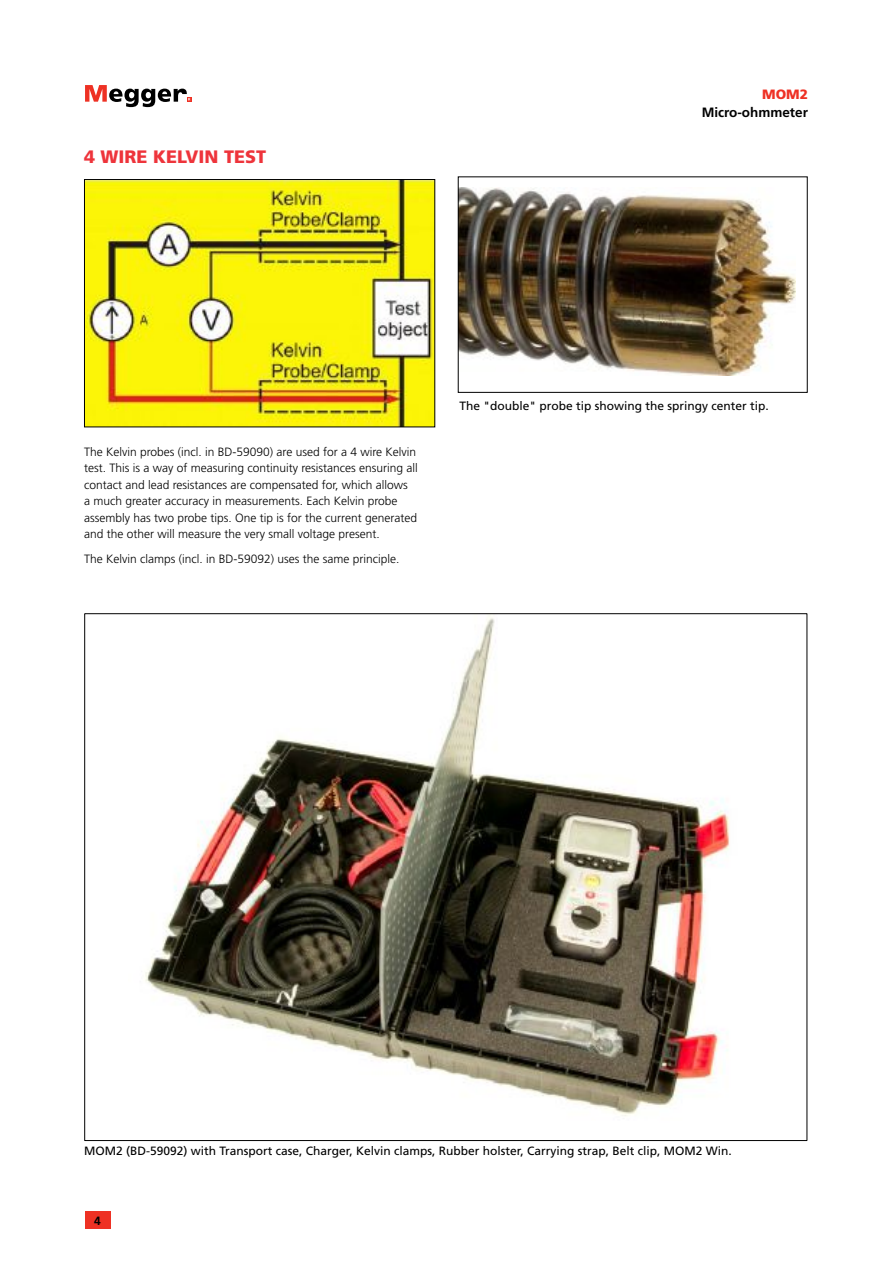
<style>
.page{position:relative;width:893px;height:1263px;background:#fff}
.page>*{position:absolute;margin:0;border:0;box-sizing:border-box;transform-origin:0 0}
.t1{font:900 18px "Frutiger LT Std";color:#ee343b}
.t2{font:700 13.5px "Frutiger LT Std";color:#000}
.t3{font:900 13.5px "Frutiger LT Std";color:#ee3124}
.t4{font:300 12px/16.5px "Frutiger LT Std";color:#000}
.t5{font:12px "Frutiger LT Std";color:#000}
.t6{font:700 12px "Frutiger LT Std";color:#000}
</style>
<div class="page">
<svg style="left:85px;top:85px;width:106px;height:22px"></svg>
<div style="left:85px;top:1212px;width:25px;height:17px;background:#ee3124"></div>
<svg style="left:110px;top:1212px;width:1px;height:17px"></svg>
<img style="left:460px;top:187px;width:335px;height:189px">
<div style="left:458px;top:176px;width:350px;height:217px;border:1px solid #000"></div>
<img style="left:86px;top:181px;width:347px;height:244px">
<div style="left:84px;top:179px;width:351px;height:248px;border:1px solid #000"></div>
<img style="left:145px;top:615px;width:585px;height:501px">
<h1 class="t1" style="left:84px;top:146px;width:183px">4 WIRE KELVIN TEST</h1>
<p class="t3" style="left:762px;top:86px;width:47px">MOM2</p>
<p class="t2" style="left:702px;top:104px;width:108px">Micro-ohmmeter</p>
<p class="t4" style="left:84px;top:444px;width:335px">The Kelvin probes (incl. in BD-59090) are used for a 4 wire Kelvin test. This is a way of measuring continuity resistances ensuring all contact and lead resistances are compensated for, which allows<br>a much greater accuracy in measurements. Each Kelvin probe assembly has two probe tips. One tip is for the current generated and the other will measure the very small voltage present.</p>
<p class="t4" style="left:84px;top:551px;width:317px">The Kelvin clamps (incl. in BD-59092) uses the same principle.</p>
<p class="t5" style="left:459px;top:399px;width:311px">The "double" probe tip showing the springy center tip.</p>
<p class="t5" style="left:84px;top:1144px;width:649px">MOM2 (BD-59092) with Transport case, Charger, Kelvin clamps, Rubber holster, Carrying strap, Belt clip, MOM2 Win.</p>
<p class="t6" style="left:94px;top:1214px;width:8px">4</p>
</div>
